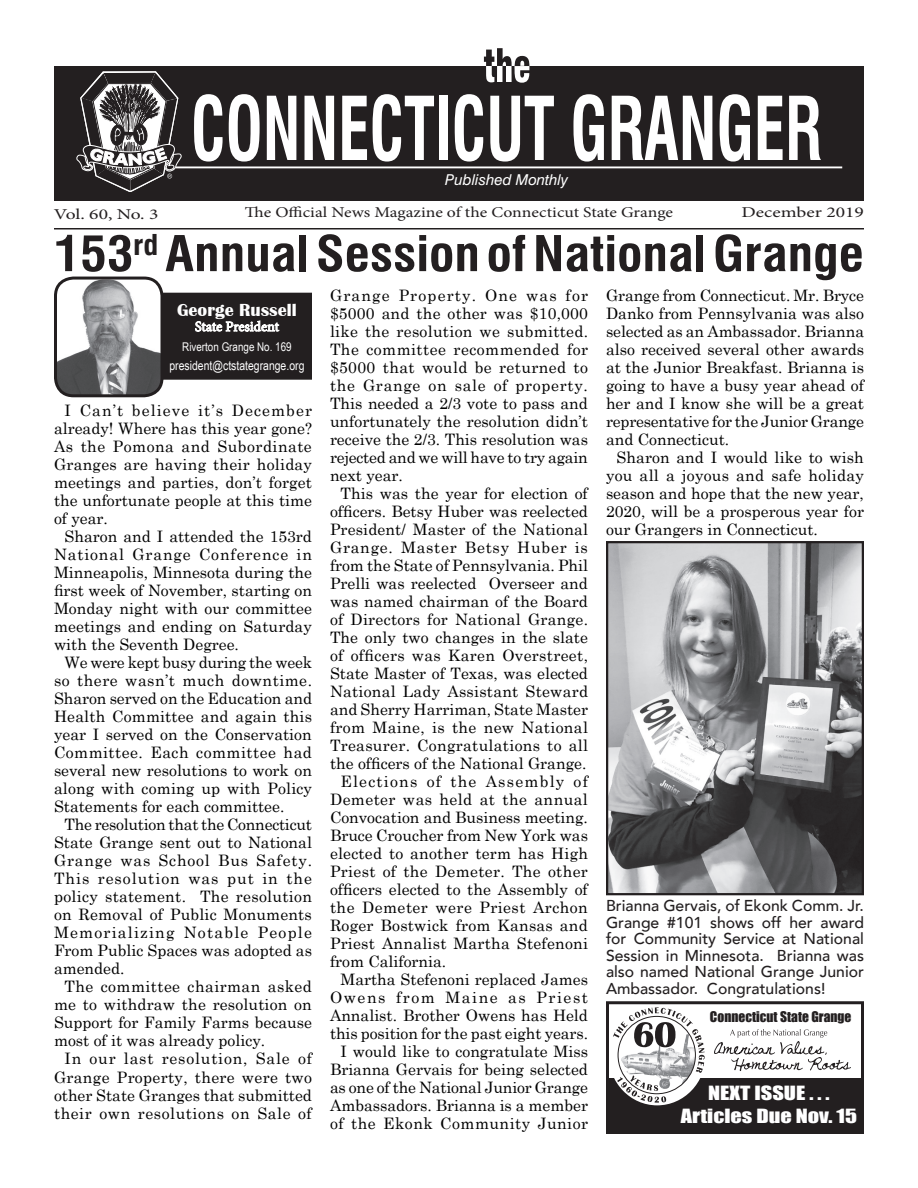
<style>
.page{position:relative;width:918px;height:1188px;background:#fff}
.page>*{position:absolute;margin:0;border:0;box-sizing:border-box;transform-origin:0 0}
.t1{font:700 condensed 85.5px "Swiss 721 BT";color:#fff;scale:.74 1}
.t2{font:700 condensed 48px "Swiss 721 BT";color:#231f20;scale:1.1 1}
.t3{font:18px/22.5px "Impact";color:#fff;text-align:center;scale:1.24 1}
.t4{font:700 18px "Britannic";color:#fff}
.t5{font:15.75px/18px "Century Schoolbook";color:#000;text-align:justify}
.t6{font:500 15.75px/16.5px "Avenir";color:#231f20;text-align:justify}
.t7{font:15.75px "Century Schoolbook";letter-spacing:.02em;color:#000}
.t8{font:15.75px "Century Schoolbook";letter-spacing:.025em;color:#000}
.t9{font:15.75px "Century Schoolbook";letter-spacing:.03em;color:#000}
.t10{font:15.75px "Century Schoolbook";letter-spacing:.05em;color:#000}
.t11{font:15.75px "Century Schoolbook";letter-spacing:.08em;color:#000}
.t12{font:15.75px "Century Schoolbook";letter-spacing:.1em;color:#000}
.t13{font:15px "Minion Pro";color:#231f20;scale:1.18 1}
.t14{font:15px "Minion Pro";color:#231f20;scale:1.3 1}
.t15{font:italic 15px "Swiss 721 BT";color:#fff}
.t16{font:14.25px "Minion Pro";letter-spacing:-.005em;color:#fff}
.t17{font:13.5px "Impact";color:#231f20}
.t18{font:12.75px "Arial Narrow";color:#fff}
.t19{font:12px "Arial Narrow";color:#fff}
</style>
<div class="page">
<div style="left:608px;top:1078px;width:254px;height:56px;background:#231f20"></div>
<div style="left:609px;top:1004px;width:97px;height:101px;background:#fff;border-radius:50%"></div>
<div style="left:54px;top:66px;width:810px;height:135px;background:#231f20"></div>
<hr style="left:54px;top:228px;width:810px;height:2px;background:#231f20">
<div style="left:606px;top:1001px;width:258px;height:133px;border:3px solid #231f20"></div>
<svg style="left:714px;top:1029px;width:137px;height:42px"></svg>
<svg style="left:484px;top:48px;width:45px;height:35px"></svg>
<svg style="left:76px;top:71px;width:105px;height:121px"></svg>
<hr style="left:176px;top:166px;width:666px;height:2px;background:#fff">
<div style="left:162px;top:293px;width:149px;height:86px;background:#231f20"></div>
<div style="left:161px;top:293px;width:151px;height:87px;border:2px solid #231f20"></div>
<svg style="left:195px;top:320px;width:85px;height:12px"></svg>
<img style="left:56px;top:281px;width:104px;height:115px">
<div style="left:54px;top:277px;width:110px;height:120px;border:3px solid #231f20;border-radius:18px"></div>
<svg style="left:613px;top:1007px;width:92px;height:96px"></svg>
<img style="left:609px;top:544px;width:252px;height:348px">
<div style="left:606px;top:541px;width:258px;height:354px;border:2px solid #231f20"></div>
<h1 class="t1" style="left:191px;top:78px;width:854px">CONNECTICUT GRANGER</h1>
<p class="t15" style="left:445px;top:171px;width:124px">Published Monthly</p>
<p class="t14" style="left:54px;top:204px;width:82px">Vol. 60, No. 3</p>
<p class="t13" style="left:245px;top:202px;width:364px">The Official News Magazine of the Connecticut State Grange</p>
<p class="t14" style="left:741px;top:202px;width:96px">December 2019</p>
<h2 class="t2" style="left:54px;top:225px;width:738px">153<sup>rd</sup> Annual Session of National Grange</h2>
<p class="t4" style="left:177px;top:300px;width:121px">George Russell</p>
<p class="t16" style="left:195px;top:317px;width:86px">State President</p>
<p class="t19" style="left:182px;top:340px;width:111px">Riverton Grange No. 169</p>
<p class="t18" style="left:169px;top:358px;width:136px">president@ctstategrange.org</p>
<p class="t5" style="left:54px;top:401px;width:260px;text-indent:11px">I Can’t believe it’s December already! Where has this year gone?<br>As the Pomona and Subordinate Granges are having their holiday meetings and parties, don’t forget the unfortunate people at this time of year.</p>
<p class="t5" style="left:54px;top:527px;width:260px;text-indent:11px">Sharon and I attended the 153rd National Grange Conference in Minneapolis, Minnesota during the first week of November, starting on Monday night with our committee meetings and ending on Saturday with the Seventh Degree.</p>
<p class="t5" style="left:54px;top:653px;width:260px;text-indent:11px">We were kept busy during the week so there wasn’t much downtime.<br>Sharon served on the Education and Health Committee and again this year I served on the Conservation Committee. Each committee had several new resolutions to work on along with coming up with Policy Statements for each committee.</p>
<p class="t5" style="left:54px;top:815px;width:260px;text-indent:11px">The resolution that the Connecticut State Grange sent out to National Grange was School Bus Safety.<br>This resolution was put in the policy statement. The resolution on Removal of Public Monuments Memorializing Notable People From Public Spaces was adopted as amended.</p>
<p class="t5" style="left:54px;top:977px;width:260px;text-indent:11px">The committee chairman asked me to withdraw the resolution on Support for Family Farms because most of it was already policy.</p>
<p class="t5" style="left:54px;top:1049px;width:260px;text-indent:11px">In our last resolution, Sale of Grange Property, there were two other State Granges that submitted their own resolutions on Sale of</p>
<p class="t5" style="left:330px;top:286px;width:260px">Grange Property. One was for $5000 and the other was $10,000 like the resolution we submitted.<br>The committee recommended for $5000 that would be returned to the Grange on sale of property.<br>This needed a 2/3 vote to pass and unfortunately the resolution didn’t receive the 2/3. This resolution was rejected and we will have to try again next year.</p>
<p class="t5" style="left:341px;top:484px;width:249px">This was the year for election of</p>
<p class="t5" style="left:330px;top:502px;width:259px">officers. Betsy Huber was reelected</p>
<p class="t5" style="left:330px;top:520px;width:260px">President/ Master of the National</p>
<p class="t10" style="left:330px;top:538px;width:259px">Grange. Master Betsy Huber is</p>
<p class="t5" style="left:330px;top:556px;width:260px">from the State of Pennsylvania. Phil</p>
<p class="t5" style="left:330px;top:574px;width:259px">Prelli was reelected Overseer and</p>
<p class="t5" style="left:330px;top:592px;width:259px">was named chairman of the Board</p>
<p class="t7" style="left:330px;top:610px;width:260px">of Directors for National Grange.</p>
<p class="t5" style="left:330px;top:628px;width:259px">The only two changes in the slate</p>
<p class="t7" style="left:330px;top:646px;width:260px">of officers was Karen Overstreet,</p>
<p class="t5" style="left:330px;top:664px;width:259px">State Master of Texas, was elected</p>
<p class="t5" style="left:330px;top:682px;width:260px">National Lady Assistant Steward</p>
<p class="t5" style="left:330px;top:700px;width:260px">and Sherry Harriman, State Master</p>
<p class="t8" style="left:330px;top:718px;width:260px">from Maine, is the new National</p>
<p class="t7" style="left:330px;top:736px;width:260px">Treasurer. Congratulations to all</p>
<p class="t5" style="left:330px;top:754px;width:258px">the officers of the National Grange.</p>
<p class="t11" style="left:341px;top:772px;width:249px">Elections of the Assembly of</p>
<p class="t8" style="left:330px;top:790px;width:259px">Demeter was held at the annual</p>
<p class="t5" style="left:330px;top:808px;width:259px">Convocation and Business meeting.</p>
<p class="t5" style="left:330px;top:826px;width:259px">Bruce Croucher from New York was</p>
<p class="t5" style="left:330px;top:844px;width:260px">elected to another term has High</p>
<p class="t7" style="left:330px;top:862px;width:259px">Priest of the Demeter. The other</p>
<p class="t5" style="left:330px;top:880px;width:259px">officers elected to the Assembly of</p>
<p class="t9" style="left:330px;top:898px;width:259px">the Demeter were Priest Archon</p>
<p class="t5" style="left:330px;top:916px;width:259px">Roger Bostwick from Kansas and</p>
<p class="t5" style="left:330px;top:934px;width:260px">Priest Annalist Martha Stefenoni</p>
<p class="t5" style="left:330px;top:952px;width:118px">from California.</p>
<p class="t5" style="left:341px;top:970px;width:249px">Martha Stefenoni replaced James</p>
<p class="t12" style="left:330px;top:988px;width:260px">Owens from Maine as Priest</p>
<p class="t5" style="left:330px;top:1006px;width:259px">Annalist. Brother Owens has Held</p>
<p class="t5" style="left:330px;top:1024px;width:260px">this position for the past eight years.</p>
<p class="t5" style="left:341px;top:1042px;width:249px">I would like to congratulate Miss</p>
<p class="t5" style="left:330px;top:1060px;width:259px">Brianna Gervais for being selected</p>
<p class="t5" style="left:330px;top:1078px;width:260px">as one of the National Junior Grange</p>
<p class="t5" style="left:330px;top:1096px;width:259px">Ambassadors. Brianna is a member</p>
<p class="t9" style="left:330px;top:1114px;width:260px">of the Ekonk Community Junior</p>
<p class="t5" style="left:606px;top:286px;width:260px">Grange from Connecticut. Mr. Bryce Danko from Pennsylvania was also selected as an Ambassador. Brianna also received several other awards at the Junior Breakfast. Brianna is going to have a busy year ahead of her and I know she will be a great representative for the Junior Grange and Connecticut.</p>
<p class="t5" style="left:606px;top:448px;width:260px;text-indent:11px">Sharon and I would like to wish you all a joyous and safe holiday season and hope that the new year, 2020, will be a prosperous year for our Grangers in Connecticut.</p>
<p class="t6" style="left:606px;top:896px;width:260px">Brianna Gervais, of Ekonk Comm. Jr.<br>Grange #101 shows off her award for Community Service at National Session in Minnesota. Brianna was also named National Grange Junior Ambassador. Congratulations!</p>
<p class="t17" style="left:710px;top:1009px;width:143px">Connecticut State Grange</p>
<p class="t3" style="left:681px;top:1082px;width:144px">NEXT ISSUE . . .<br>Articles Due Nov. 15</p>
</div>
